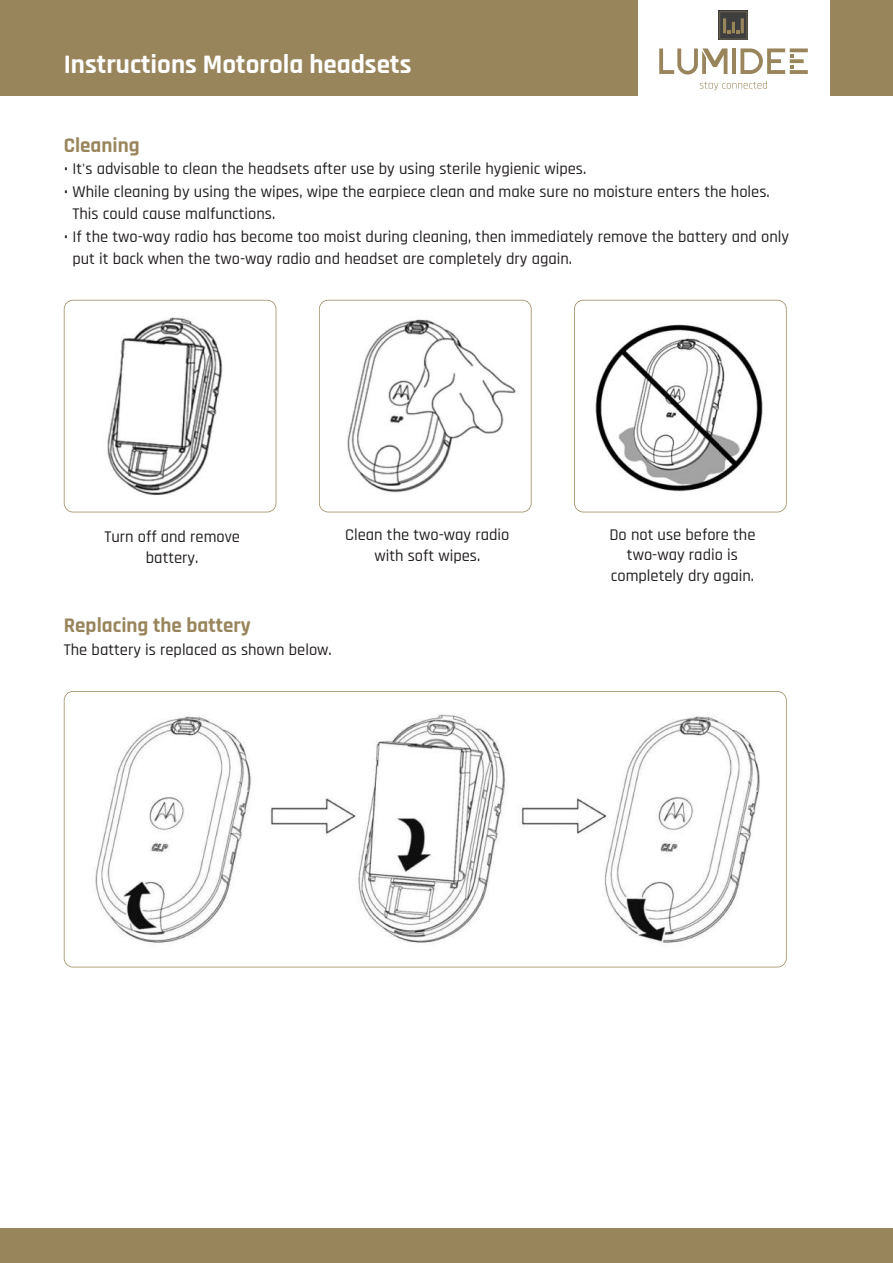
<style>
.page{position:relative;width:893px;height:1263px;background:#fff}
.page>*{position:absolute;margin:0;border:0;box-sizing:border-box;transform-origin:0 0}
.t1{font:700 27px "Rajdhani";color:#fff}
.t2{font:700 21px "Rajdhani";color:#99855c}
.t3{font:500 16.5px/22.5px "Rajdhani";color:#231f20;text-align:center}
</style>
<div class="page">
<div style="left:0;top:1229px;width:893px;height:34px;background:#99855c"></div>
<div style="left:0;top:0;width:893px;height:96px;background:#99855c"></div>
<div style="left:638px;top:0;width:191px;height:98px;background:#fff"></div>
<hr style="left:732px;top:48px;width:4px;height:26px;background:#99855c">
<svg style="left:793px;top:48px;width:15px;height:4px"></svg>
<svg style="left:793px;top:70px;width:15px;height:4px"></svg>
<svg style="left:793px;top:59px;width:11px;height:4px"></svg>
<svg style="left:740px;top:48px;width:53px;height:26px"></svg>
<svg style="left:659px;top:48px;width:68px;height:27px"></svg>
<svg style="left:719px;top:11px;width:29px;height:29px"></svg>
<svg style="left:720px;top:12px;width:27px;height:27px"></svg>
<svg style="left:700px;top:81px;width:67px;height:9px"></svg>
<img style="left:65px;top:301px;width:211px;height:211px;border-radius:9px">
<div style="left:64px;top:300px;width:212px;height:212px;border:2px solid #99855c;border-radius:9px"></div>
<img style="left:320px;top:301px;width:211px;height:211px;border-radius:9px">
<div style="left:319px;top:300px;width:212px;height:212px;border:2px solid #99855c;border-radius:9px"></div>
<img style="left:595px;top:324px;width:168px;height:168px">
<div style="left:574px;top:300px;width:213px;height:212px;border:2px solid #99855c;border-radius:9px"></div>
<img style="left:95px;top:714px;width:665px;height:229px">
<div style="left:64px;top:691px;width:723px;height:276px;border:2px solid #99855c;border-radius:9px"></div>
<h1 class="t1" style="left:64px;top:48px;width:349px">Instructions Motorola headsets</h1>
<p class="t2" style="left:64px;top:132px;width:77px">Cleaning</p>
<p class="t3" style="left:64px;top:158px;width:524px">• It's advisable to clean the headsets after use by using sterile hygienic wipes.</p>
<p class="t3" style="left:72px;top:181px;width:699px;text-align:left;text-indent:-9px">• While cleaning by using the wipes, wipe the earpiece clean and make sure no moisture enters the holes.<br>This could cause malfunctions.</p>
<p class="t3" style="left:72px;top:226px;width:718px;text-align:left;text-indent:-9px">• If the two-way radio has become too moist during cleaning, then immediately remove the battery and only put it back when the two-way radio and headset are completely dry again.</p>
<p class="t3" style="left:104px;top:526px;width:137px;line-height:21.1px">Turn off and remove battery.</p>
<p class="t3" style="left:345px;top:525px;width:166px;line-height:21.1px">Clean the two-way radio with soft wipes.</p>
<p class="t3" style="left:609px;top:525px;width:148px;line-height:20.5px">Do not use before the two-way radio is completely dry again.</p>
<p class="t2" style="left:64px;top:613px;width:189px">Replacing the battery</p>
<p class="t3" style="left:64px;top:639px;width:269px">The battery is replaced as shown below.</p>
</div>
